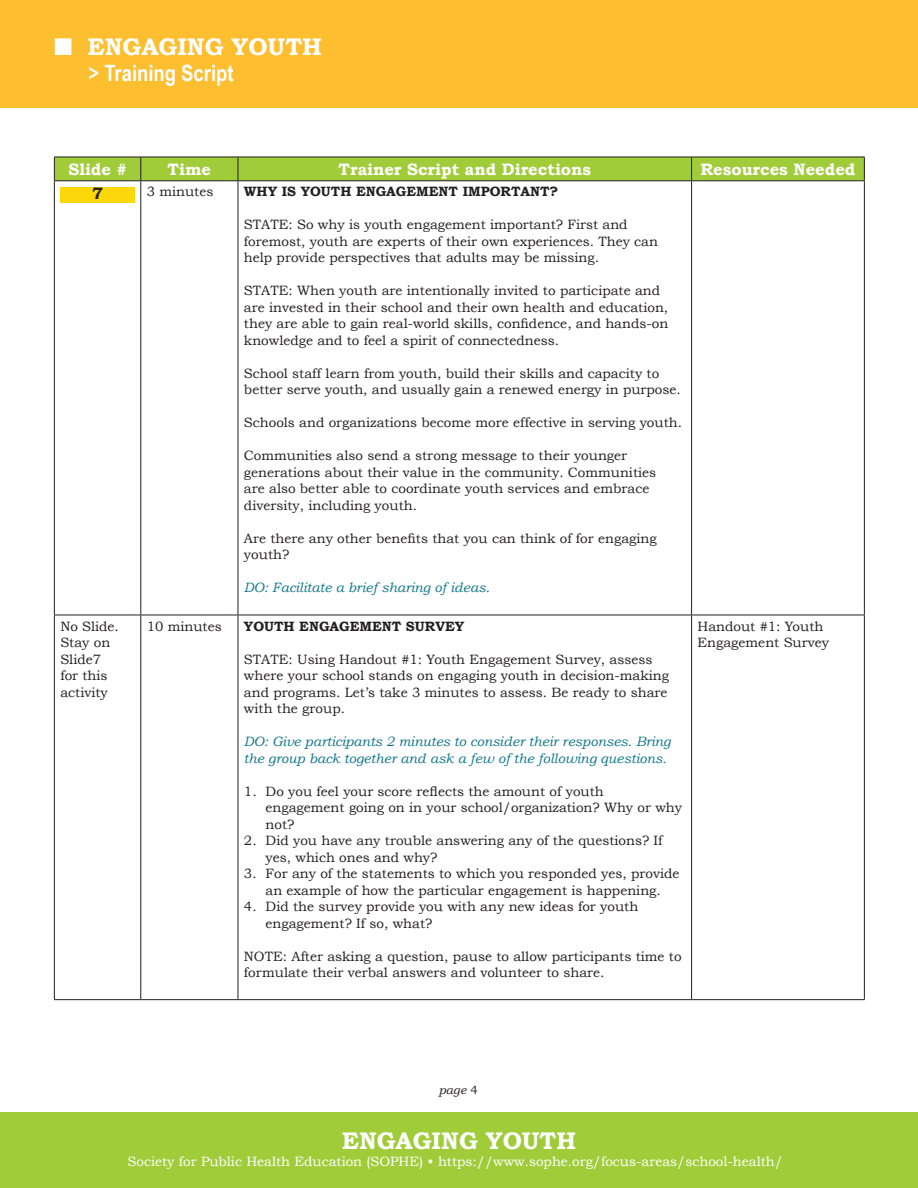
<style>
.page{position:relative;width:918px;height:1188px;background:#fff}
.page>*{position:absolute;margin:0;border:0;box-sizing:border-box;transform-origin:0 0}
.t1{font:700 24px "Bookman Old Style";color:#fff}
.t2{font:700 22.5px "Arial Narrow";color:#fff}
.Text_Inside_Table_HE{font:700 16.5px "Bookman Old Style";color:#fff}
.Slide_Numbers__bold{font:700 16.5px "Bookman Old Style";color:#231f20}
.Text_inside_Table{font:13.5px/16.5px "Bookman Old Style";color:#231f20}
.Text_inside_Table_Bl{font:italic 13.5px/16.5px "Bookman Old Style";color:#0e758a}
.t3{font:13.5px "Bookman Old Style";color:#fff}
.Text_inside_Table-2{font:700 13.5px "Bookman Old Style";color:#231f20}
.t4{font:italic 12px "Bookman Old Style";color:#231f20}
.s1{font-style:normal}
</style>
<div class="page">
<div style="left:0;top:1112px;width:918px;height:76px;background:#a1cc3a"></div>
<div style="left:0;top:0;width:918px;height:108px;background:#fdbe30"></div>
<hr style="left:54px;top:181px;width:1px;height:434px;background:#231f20">
<hr style="left:140px;top:181px;width:1px;height:434px;background:#231f20">
<hr style="left:238px;top:181px;width:1px;height:434px;background:#231f20">
<hr style="left:691px;top:181px;width:1px;height:434px;background:#231f20">
<hr style="left:864px;top:181px;width:1px;height:434px;background:#231f20">
<hr style="left:54px;top:615px;width:87px;height:1px;background:#231f20">
<hr style="left:54px;top:615px;width:1px;height:384px;background:#231f20">
<hr style="left:141px;top:615px;width:97px;height:1px;background:#231f20">
<hr style="left:140px;top:615px;width:1px;height:384px;background:#231f20">
<hr style="left:238px;top:615px;width:454px;height:1px;background:#231f20">
<hr style="left:238px;top:615px;width:1px;height:384px;background:#231f20">
<hr style="left:692px;top:615px;width:173px;height:1px;background:#231f20">
<hr style="left:691px;top:615px;width:1px;height:384px;background:#231f20">
<hr style="left:864px;top:615px;width:1px;height:384px;background:#231f20">
<hr style="left:54px;top:999px;width:87px;height:1px;background:#231f20">
<hr style="left:141px;top:999px;width:97px;height:1px;background:#231f20">
<hr style="left:238px;top:999px;width:454px;height:1px;background:#231f20">
<hr style="left:692px;top:999px;width:173px;height:1px;background:#231f20">
<div style="left:54px;top:157px;width:811px;height:23px;background:#a1cc3a"></div>
<hr style="left:54px;top:180px;width:87px;height:1px;background:#231f20">
<hr style="left:141px;top:180px;width:97px;height:1px;background:#231f20">
<hr style="left:238px;top:180px;width:454px;height:1px;background:#231f20">
<hr style="left:692px;top:180px;width:173px;height:1px;background:#231f20">
<div style="left:60px;top:187px;width:75px;height:15px;background:#fcd709"></div>
<h1 class="t1" style="left:54px;top:33px;width:269px">■ ENGAGING YOUTH</h1>
<h2 class="t2" style="left:88px;top:56px;width:147px">&gt; Training Script</h2>
<p class="Text_Inside_Table_HE" style="left:69px;top:159px;width:60px">Slide #</p>
<p class="Text_Inside_Table_HE" style="left:168px;top:159px;width:45px">Time</p>
<p class="Text_Inside_Table_HE" style="left:339px;top:159px;width:254px">Trainer Script and Directions</p>
<p class="Text_Inside_Table_HE" style="left:700px;top:159px;width:157px">Resources Needed</p>
<p class="Slide_Numbers__bold" style="left:92px;top:183px;width:12px">7</p>
<p class="Text_inside_Table" style="left:147px;top:184px;width:68px">3 minutes</p>
<p class="Text_inside_Table-2" style="left:244px;top:184px;width:316px">WHY IS YOUTH ENGAGEMENT IMPORTANT?</p>
<p class="Text_inside_Table" style="left:244px;top:217px;width:416px">STATE: So why is youth engagement important? First and foremost, youth are experts of their own experiences. They can help provide perspectives that adults may be missing.</p>
<p class="Text_inside_Table" style="left:244px;top:283px;width:426px">STATE: When youth are intentionally invited to participate and are invested in their school and their own health and education, they are able to gain real-world skills, confidence, and hands-on knowledge and to feel a spirit of connectedness.</p>
<p class="Text_inside_Table" style="left:244px;top:365px;width:438px">School staff learn from youth, build their skills and capacity to better serve youth, and usually gain a renewed energy in purpose.</p>
<p class="Text_inside_Table" style="left:244px;top:415px;width:440px">Schools and organizations become more effective in serving youth.</p>
<p class="Text_inside_Table" style="left:244px;top:448px;width:414px">Communities also send a strong message to their younger generations about their value in the community. Communities are also better able to coordinate youth services and embrace diversity, including youth.</p>
<p class="Text_inside_Table" style="left:244px;top:530px;width:414px">Are there any other benefits that you can think of for engaging youth?</p>
<p class="Text_inside_Table_Bl" style="left:244px;top:580px;width:247px">DO: Facilitate a brief sharing of ideas.</p>
<p class="Text_inside_Table" style="left:60px;top:618px;width:60px">No Slide.<br>Stay on<br>Slide7 for this activity</p>
<p class="Text_inside_Table" style="left:147px;top:618px;width:77px">10 minutes</p>
<p class="Text_inside_Table-2" style="left:244px;top:618px;width:222px">YOUTH ENGAGEMENT SURVEY</p>
<p class="Text_inside_Table" style="left:698px;top:618px;width:133px">Handout #1: Youth<br>Engagement Survey</p>
<p class="Text_inside_Table" style="left:244px;top:651px;width:427px">STATE: Using Handout #1: Youth Engagement Survey, assess where your school stands on engaging youth in decision-making and programs. Let’s take 3 minutes to assess. Be ready to share with the group.</p>
<p class="Text_inside_Table_Bl" style="left:244px;top:733px;width:428px">DO: Give participants 2 minutes to consider their responses. Bring the group back together and ask a few of the following questions.</p>
<p class="Text_inside_Table" style="left:266px;top:783px;width:418px;text-indent:-22px">1. Do you feel your score reflects the amount of youth engagement going on in your school/organization? Why or why not?</p>
<p class="Text_inside_Table" style="left:266px;top:832px;width:399px;text-indent:-22px">2. Did you have any trouble answering any of the questions? If yes, which ones and why?</p>
<p class="Text_inside_Table" style="left:244px;top:865px;width:437px;text-align:center">3. For any of the statements to which you responded yes, provide an example of how the particular engagement is happening.</p>
<p class="Text_inside_Table" style="left:266px;top:898px;width:374px;text-indent:-22px">4. Did the survey provide you with any new ideas for youth engagement? If so, what?</p>
<p class="Text_inside_Table" style="left:244px;top:948px;width:439px">NOTE: After asking a question, pause to allow participants time to formulate their verbal answers and volunteer to share.</p>
<p class="t4" style="left:439px;top:1083px;width:41px">page <span class="s1">4</span></p>
<h1 class="t1" style="left:342px;top:1126px;width:236px">ENGAGING YOUTH</h1>
<p class="t3" style="left:128px;top:1153px;width:657px">Society for Public Health Education (SOPHE) • https://www.sophe.org/focus-areas/school-health/</p>
</div>
